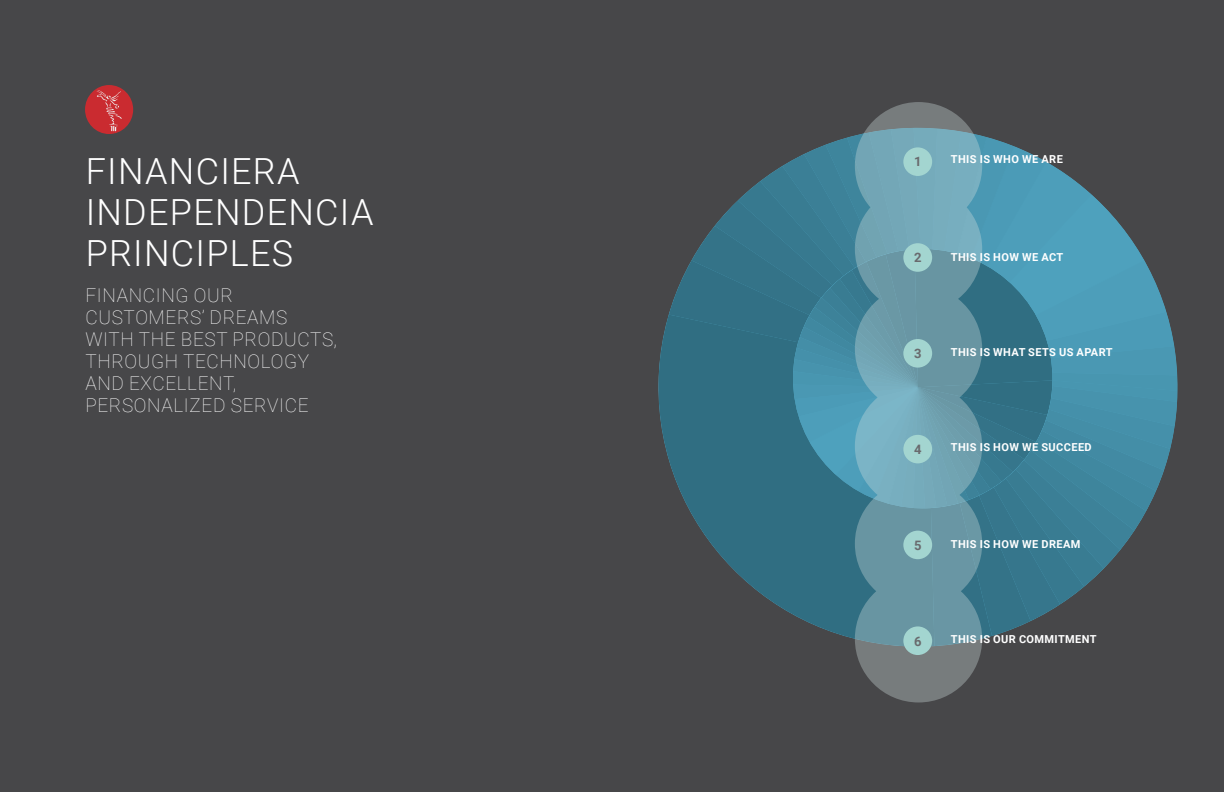
<style>
.page{position:relative;width:1224px;height:792px;background:#474749}
.page>*{position:absolute;margin:0;border:0;box-sizing:border-box;transform-origin:0 0}
.t1{font:300 36px/41px "Roboto";letter-spacing:.035em;color:#fff}
.t2{font:100 19px/22px "Roboto";letter-spacing:.035em;color:#fff}
.t3{font:700 13px "Roboto";color:#696a6d}
.t4{font:700 11px "Roboto";letter-spacing:.035em;color:#fff}
</style>
<div class="page">
<div style="left:85px;top:85px;width:48px;height:49px;background:#ca2b30;border-radius:50%"></div>
<svg style="left:97px;top:90px;width:25px;height:41px"></svg>
<svg style="left:659px;top:315px;width:10px;height:145px"></svg>
<svg style="left:669px;top:135px;width:508px;height:504px"></svg>
<svg style="left:855px;top:102px;width:127px;height:600px;background:#6995a2"></svg>
<div style="left:903px;top:147px;width:29px;height:29px;background:#a3d5d0;border-radius:50%"></div>
<div style="left:903px;top:243px;width:29px;height:29px;background:#a3d5d0;border-radius:50%"></div>
<div style="left:903px;top:339px;width:29px;height:29px;background:#a3d5d0;border-radius:50%"></div>
<div style="left:903px;top:435px;width:29px;height:28px;background:#a3d5d0;border-radius:50%"></div>
<div style="left:903px;top:531px;width:29px;height:28px;background:#a3d5d0;border-radius:50%"></div>
<div style="left:903px;top:626px;width:29px;height:29px;background:#a3d5d0;border-radius:50%"></div>
<h1 class="t1" style="left:86px;top:150px;width:289px">FINANCIERA<br>INDEPENDENCIA<br>PRINCIPLES</h1>
<h2 class="t2" style="left:85px;top:283px;width:253px">FINANCING OUR<br>CUSTOMERS’ DREAMS<br>WITH THE BEST PRODUCTS,<br>THROUGH TECHNOLOGY<br>AND EXCELLENT,<br>PERSONALIZED SERVICE</h2>
<p class="t3" style="left:914px;top:153px;width:9px">1</p>
<p class="t4" style="left:951px;top:152px;width:113px">THIS IS WHO WE ARE</p>
<p class="t3" style="left:914px;top:249px;width:9px">2</p>
<p class="t4" style="left:951px;top:249px;width:114px">THIS IS HOW WE ACT</p>
<p class="t3" style="left:914px;top:344px;width:9px">3</p>
<p class="t4" style="left:951px;top:344px;width:163px">THIS IS WHAT SETS US APART</p>
<p class="t3" style="left:914px;top:440px;width:9px">4</p>
<p class="t4" style="left:951px;top:439px;width:142px">THIS IS HOW WE SUCCEED</p>
<p class="t3" style="left:914px;top:536px;width:9px">5</p>
<p class="t4" style="left:951px;top:536px;width:131px">THIS IS HOW WE DREAM</p>
<p class="t3" style="left:914px;top:632px;width:9px">6</p>
<p class="t4" style="left:951px;top:631px;width:147px">THIS IS OUR COMMITMENT</p>
</div>
